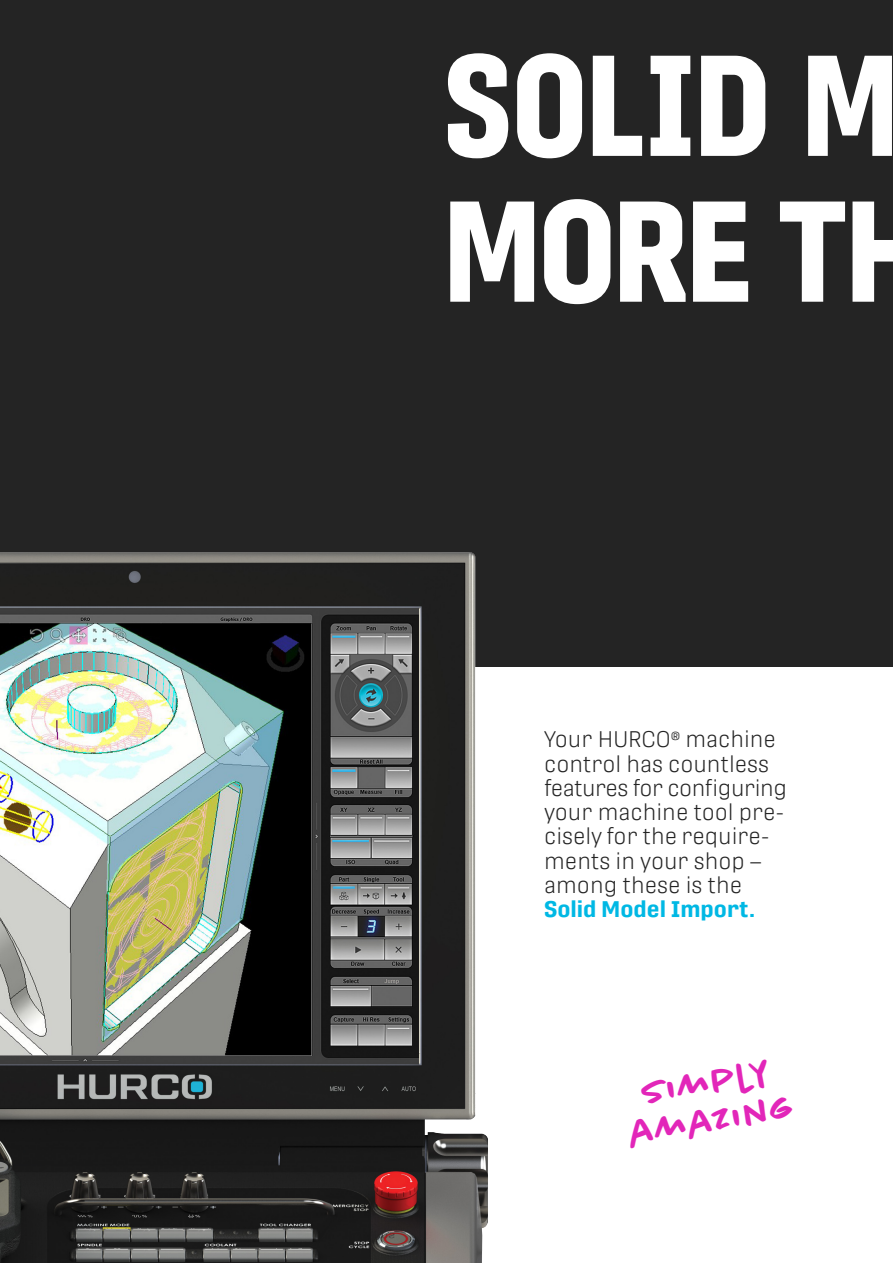
<style>
.page{position:relative;width:893px;height:1263px;background:#fff}
.page>*{position:absolute;margin:0;border:0;box-sizing:border-box;transform-origin:0 0}
.H1___Protipo_Compact{font:700 142.5px/145.8px "Protipo Compact";letter-spacing:.015em;color:#fff;scale:.93 1}
.AUSZEICHNUNG_3___Cha{font:500 39px/37.5px "Chantal";color:#e226b9;text-align:center}
.SB_2___Protipo_Light{font:300 22.5px/24.3px "Protipo";color:#242424}
.s1{font-weight:700;color:#00b8e4}
</style>
<div class="page">
<div style="left:0;top:0;width:893px;height:666px;background:#242424"></div>
<img style="left:0;top:552px;width:519px;height:711px">
<p class="H1___Protipo_Compact" style="left:445px;top:33px;width:512px">SOLID M<br>MORE TH</p>
<p class="SB_2___Protipo_Light" style="left:544px;top:727px;width:244px">Your HURCO<sup>®</sup> machine control has countless features for configuring your machine tool pre&shy;cisely for the require&shy;ments in your shop – among these is the<br><span class="s1">Solid Model Import.</span></p>
<p class="AUSZEICHNUNG_3___Cha" style="left:621px;top:1077px;width:168px;rotate:-9deg">simply amazing</p>
</div>
